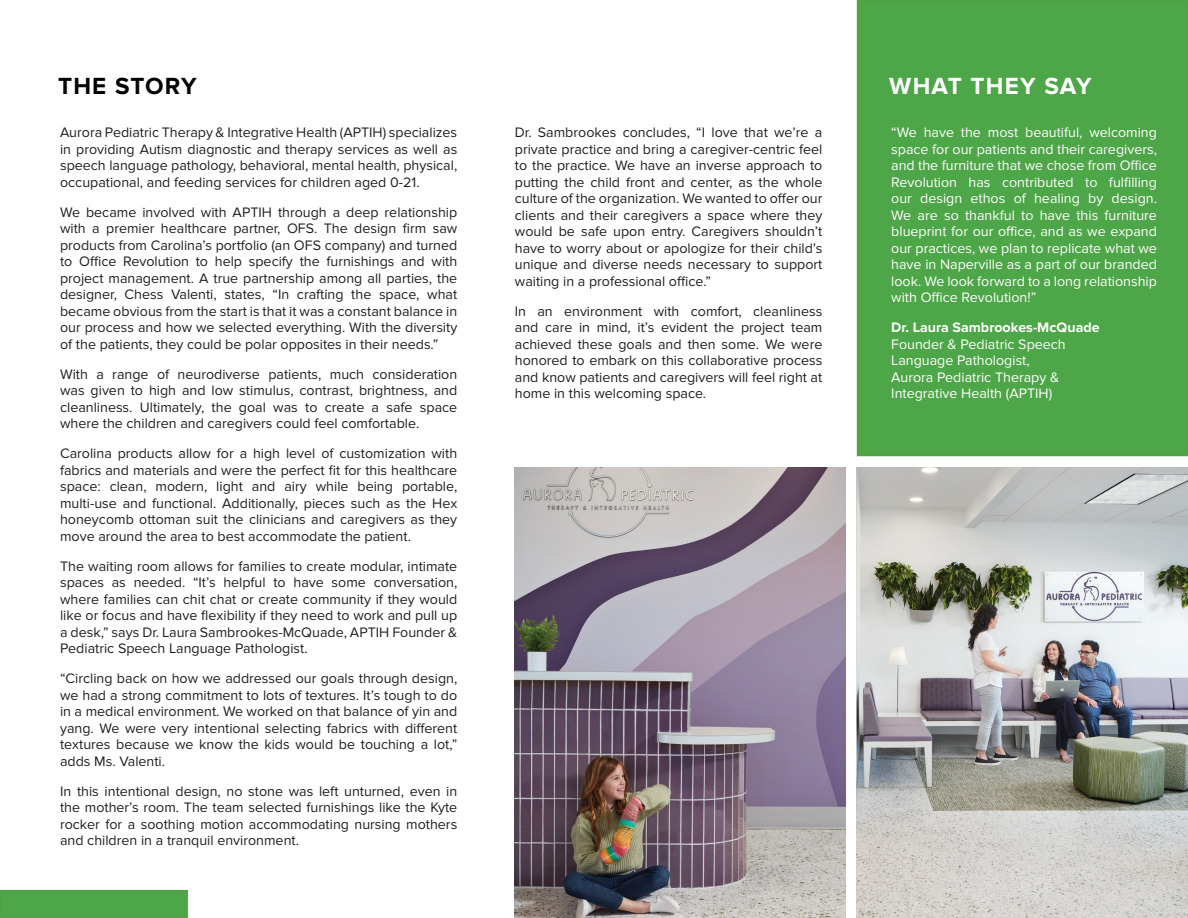
<style>
.page{position:relative;width:1188px;height:918px;background:#fff}
.page>*{position:absolute;margin:0;border:0;box-sizing:border-box;transform-origin:0 0}
.t1{font:700 24.3px "Proxima Nova";letter-spacing:.05em;color:#fff}
.t2{font:700 24.3px "Proxima Nova";letter-spacing:.045em;color:#040503}
.t3{font:14.25px/16.5px "Proxima Nova";color:#231f20;text-align:justify}
.t4{font:14.25px/16.5px "Proxima Nova";color:#fff;text-align:justify}
.t5{font:700 14.25px "Proxima Nova";color:#fff}
</style>
<div class="page">
<div style="left:1px;top:891px;width:186px;height:26px;background:#4da647"></div>
<div style="left:0;top:890px;width:188px;height:28px;border:2px solid #4da246"></div>
<img style="left:857px;top:467px;width:331px;height:451px">
<div style="left:858px;top:1px;width:330px;height:454px;background:#4da647"></div>
<div style="left:857px;top:0;width:331px;height:456px;border:2px solid #4da246"></div>
<img style="left:515px;top:467px;width:330px;height:451px">
<h1 class="t2" style="left:58px;top:72px;width:140px">THE STORY</h1>
<p class="t3" style="left:60px;top:124px;width:399px">Aurora Pediatric Therapy &amp; Integrative Health (APTIH) specializes in providing Autism diagnostic and therapy services as well as speech language pathology, behavioral, mental health, physical, occupational, and feeding services for children aged 0-21.</p>
<p class="t3" style="left:60px;top:204px;width:399px">We became involved with APTIH through a deep relationship with a premier healthcare partner, OFS. The design firm saw products from Carolina’s portfolio (an OFS company) and turned to Office Revolution to help specify the furnishings and with project management. A true partnership among all parties, the designer, Chess Valenti, states, “In crafting the space, what became obvious from the start is that it was a constant balance in our process and how we selected everything. With the diversity of the patients, they could be polar opposites in their needs.”</p>
<p class="t3" style="left:60px;top:366px;width:399px">With a range of neurodiverse patients, much consideration was given to high and low stimulus, contrast, brightness, and cleanliness. Ultimately, the goal was to create a safe space where the children and caregivers could feel comfortable.</p>
<p class="t3" style="left:60px;top:445px;width:399px">Carolina products allow for a high level of customization with fabrics and materials and were the perfect fit for this healthcare space: clean, modern, light and airy while being portable, multi-use and functional. Additionally, pieces such as the Hex honeycomb ottoman suit the clinicians and caregivers as they move around the area to best accommodate the patient.</p>
<p class="t3" style="left:60px;top:558px;width:399px">The waiting room allows for families to create modular, intimate spaces as needed. “It’s helpful to have some conversation, where families can chit chat or create community if they would like or focus and have flexibility if they need to work and pull up a desk,” says Dr. Laura Sambrookes-McQuade, APTIH Founder &amp; Pediatric Speech Language Pathologist.</p>
<p class="t3" style="left:60px;top:670px;width:399px">“Circling back on how we addressed our goals through design, we had a strong commitment to lots of textures. It’s tough to do in a medical environment. We worked on that balance of yin and yang. We were very intentional selecting fabrics with different textures because we know the kids would be touching a lot,” adds Ms. Valenti.</p>
<p class="t3" style="left:60px;top:783px;width:399px">In this intentional design, no stone was left unturned, even in the mother’s room. The team selected furnishings like the Kyte rocker for a soothing motion accommodating nursing mothers and children in a tranquil environment.</p>
<p class="t3" style="left:515px;top:124px;width:309px">Dr. Sambrookes concludes, “I love that we’re a private practice and bring a caregiver-centric feel to the practice. We have an inverse approach to putting the child front and center, as the whole culture of the organization. We wanted to offer our clients and their caregivers a space where they would be safe upon entry. Caregivers shouldn’t have to worry about or apologize for their child’s unique and diverse needs necessary to support waiting in a professional office.”</p>
<p class="t3" style="left:515px;top:303px;width:309px">In an environment with comfort, cleanliness and care in mind, it’s evident the project team achieved these goals and then some. We were honored to embark on this collaborative process and know patients and caregivers will feel right at home in this welcoming space.</p>
<h1 class="t1" style="left:889px;top:72px;width:204px">WHAT THEY SAY</h1>
<p class="t4" style="left:891px;top:124px;width:267px">“We have the most beautiful, welcoming space for our patients and their caregivers, and the furniture that we chose from Office Revolution has contributed to fulfilling our design ethos of healing by design.<br>We are so thankful to have this furniture blueprint for our office, and as we expand our practices, we plan to replicate what we have in Naperville as a part of our branded look. We look forward to a long relationship with Office Revolution!”</p>
<p class="t5" style="left:891px;top:319px;width:210px">Dr. Laura Sambrookes-McQuade</p>
<p class="t4" style="left:891px;top:336px;width:176px;text-align:left">Founder &amp; Pediatric Speech<br>Language Pathologist,<br>Aurora Pediatric Therapy &amp;<br>Integrative Health (APTIH)</p>
</div>
